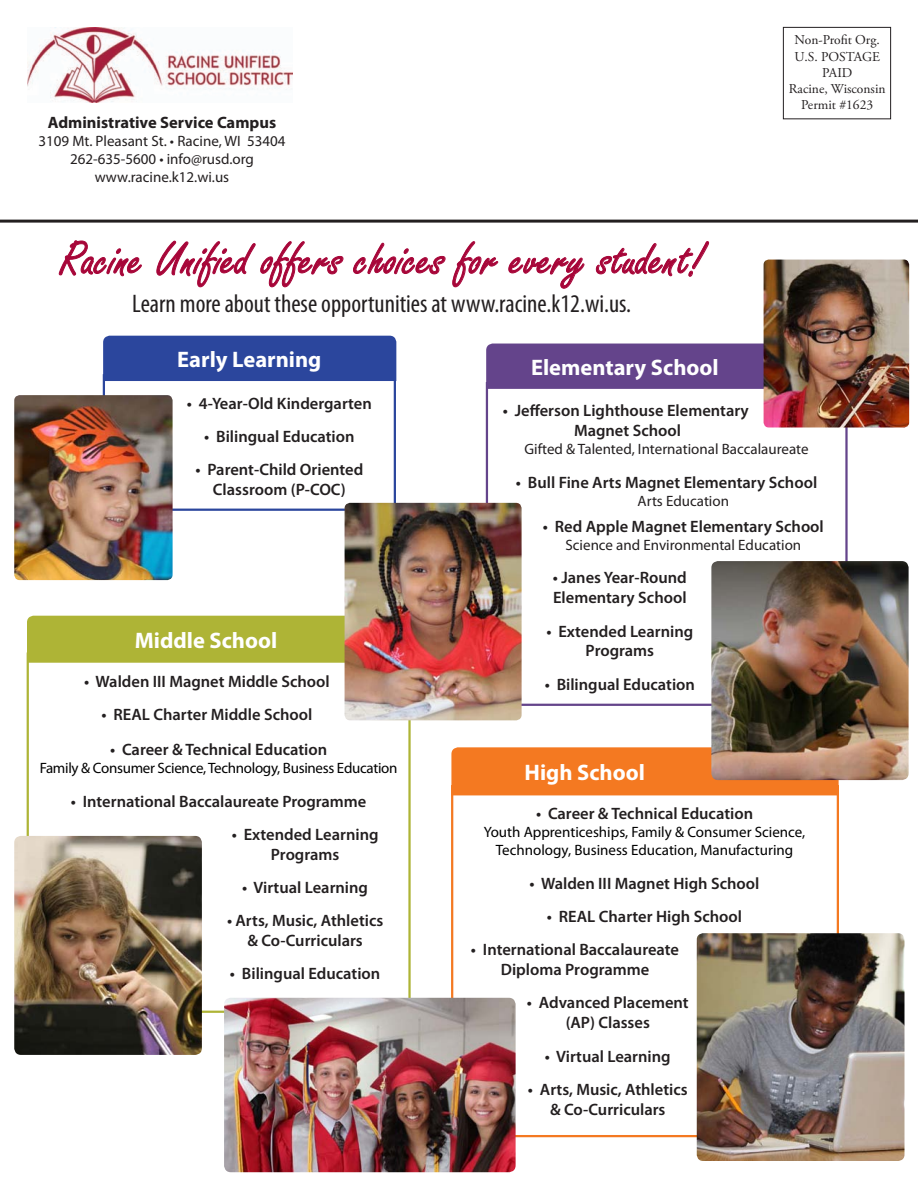
<style>
.page{position:relative;width:918px;height:1188px;background:#fff}
.page>*{position:absolute;margin:0;border:0;box-sizing:border-box;transform-origin:0 0}
.t1{font:51px "Freestyle Script";color:#a70639}
.t2{font:condensed 25.5px "Myriad Pro";color:#231f20}
.t3{font:700 22.5px "Myriad Pro";color:#fff}
.t4{font:600 16.5px/19.8px "Myriad Pro";color:#231f20;text-align:center}
.t5{font:700 16.5px "Myriad Pro";color:#231f20}
.t6{font:15px "Myriad Pro";color:#231f20}
.t7{font:15px/18px "Myriad Pro";color:#000;text-align:center}
.t8{font:15px "Myriad Pro";letter-spacing:-.02em;color:#000}
.t9{font:13.5px/16.2px "Adobe Garamond Pro";color:#231f20;text-align:center}
</style>
<div class="page">
<svg style="left:485px;top:382px;width:363px;height:324px"></svg>
<svg style="left:26px;top:652px;width:386px;height:361px"></svg>
<svg style="left:450px;top:795px;width:389px;height:343px"></svg>
<img style="left:27px;top:27px;width:265px;height:76px">
<div style="left:783px;top:27px;width:108px;height:92px;border:1px solid #231f20"></div>
<hr style="left:0;top:220px;width:918px;height:3px;background:#231f20">
<svg style="left:59px;top:240px;width:83px;height:36px"></svg>
<svg style="left:157px;top:241px;width:186px;height:46px"></svg>
<svg style="left:353px;top:243px;width:92px;height:31px"></svg>
<svg style="left:452px;top:241px;width:46px;height:46px"></svg>
<svg style="left:509px;top:257px;width:75px;height:32px"></svg>
<svg style="left:596px;top:241px;width:113px;height:36px"></svg>
<div style="left:486px;top:344px;width:278px;height:45px;background:#64448b"></div>
<svg style="left:102px;top:336px;width:295px;height:176px"></svg>
<div style="left:27px;top:616px;width:318px;height:47px;background:#aeb436"></div>
<div style="left:451px;top:747px;width:388px;height:48px;background:#f47921"></div>
<img style="left:14px;top:395px;width:159px;height:185px">
<img style="left:697px;top:933px;width:207px;height:228px">
<img style="left:345px;top:503px;width:177px;height:217px">
<img style="left:711px;top:561px;width:198px;height:219px">
<img style="left:764px;top:260px;width:145px;height:168px">
<img style="left:14px;top:836px;width:188px;height:219px">
<img style="left:224px;top:998px;width:292px;height:174px">
<p class="t5" style="left:48px;top:111px;width:230px">Administrative Service Campus</p>
<p class="t6" style="left:38px;top:131px;width:249px">3109 Mt. Pleasant St. • Racine, WI 53404</p>
<p class="t6" style="left:70px;top:149px;width:185px">262-635-5600 • info@rusd.org</p>
<p class="t6" style="left:95px;top:167px;width:136px">www.racine.k12.wi.us</p>
<p class="t1" style="left:60px;top:232px;width:645px">Racine Unified offers choices for every student!</p>
<p class="t2" style="left:132px;top:288px;width:500px">Learn more about these opportunities at www.racine.k12.wi.us.</p>
<p class="t3" style="left:177px;top:345px;width:146px">Early Learning</p>
<p class="t3" style="left:531px;top:352px;width:189px">Elementary School</p>
<p class="t9" style="left:795px;top:32px;width:87px">Non-Profit Org.</p>
<p class="t9" style="left:794px;top:49px;width:87px">U.S. POSTAGE<br>PAID</p>
<p class="t9" style="left:789px;top:81px;width:98px">Racine, Wisconsin</p>
<p class="t9" style="left:801px;top:97px;width:73px">Permit #1623</p>
<p class="t4" style="left:187px;top:393px;width:186px">• 4-Year-Old Kindergarten</p>
<p class="t4" style="left:204px;top:426px;width:152px">• Bilingual Education</p>
<p class="t4" style="left:195px;top:459px;width:169px">• Parent-Child Oriented<br>Classroom (P-COC)</p>
<p class="t3" style="left:135px;top:625px;width:144px">Middle School</p>
<p class="t4" style="left:503px;top:401px;width:248px">• Jefferson Lighthouse Elementary<br>Magnet School</p>
<p class="t6" style="left:525px;top:440px;width:286px">Gifted &amp; Talented, International Baccalaureate</p>
<p class="t4" style="left:516px;top:472px;width:303px">• Bull Fine Arts Magnet Elementary School</p>
<p class="t6" style="left:638px;top:491px;width:93px">Arts Education</p>
<p class="t4" style="left:543px;top:516px;width:283px">• Red Apple Magnet Elementary School</p>
<p class="t6" style="left:565px;top:536px;width:237px">Science and Environmental Education</p>
<p class="t4" style="left:553px;top:568px;width:135px;text-align:left">• Janes Year-Round<br>Elementary School</p>
<p class="t4" style="left:546px;top:621px;width:148px">• Extended Learning<br>Programs</p>
<p class="t4" style="left:84px;top:671px;width:247px">• Walden III Magnet Middle School</p>
<p class="t4" style="left:545px;top:674px;width:152px">• Bilingual Education</p>
<p class="t4" style="left:102px;top:704px;width:212px">• REAL Charter Middle School</p>
<p class="t4" style="left:110px;top:739px;width:219px">• Career &amp; Technical Education</p>
<p class="t8" style="left:40px;top:759px;width:359px">Family &amp; Consumer Science, Technology, Business Education</p>
<p class="t4" style="left:71px;top:791px;width:297px">• International Baccalaureate Programme</p>
<p class="t4" style="left:232px;top:824px;width:148px">• Extended Learning<br>Programs</p>
<p class="t4" style="left:242px;top:877px;width:127px">• Virtual Learning</p>
<p class="t4" style="left:227px;top:910px;width:158px">• Arts, Music, Athletics &amp; Co-Curriculars</p>
<p class="t4" style="left:230px;top:964px;width:152px">• Bilingual Education</p>
<p class="t3" style="left:525px;top:758px;width:122px">High School</p>
<p class="t4" style="left:536px;top:804px;width:219px">• Career &amp; Technical Education</p>
<p class="t7" style="left:484px;top:823px;width:323px">Youth Apprenticeships, Family &amp; Consumer Science,<br>Technology, Business Education, Manufacturing</p>
<p class="t4" style="left:530px;top:873px;width:231px">• Walden III Magnet High School</p>
<p class="t4" style="left:547px;top:906px;width:197px">• REAL Charter High School</p>
<p class="t4" style="left:471px;top:940px;width:210px">• International Baccalaureate<br>Diploma Programme</p>
<p class="t4" style="left:527px;top:993px;width:163px">• Advanced Placement (AP) Classes</p>
<p class="t4" style="left:545px;top:1046px;width:127px">• Virtual Learning</p>
<p class="t4" style="left:528px;top:1079px;width:161px">• Arts, Music, Athletics &amp; Co-Curriculars</p>
</div>
